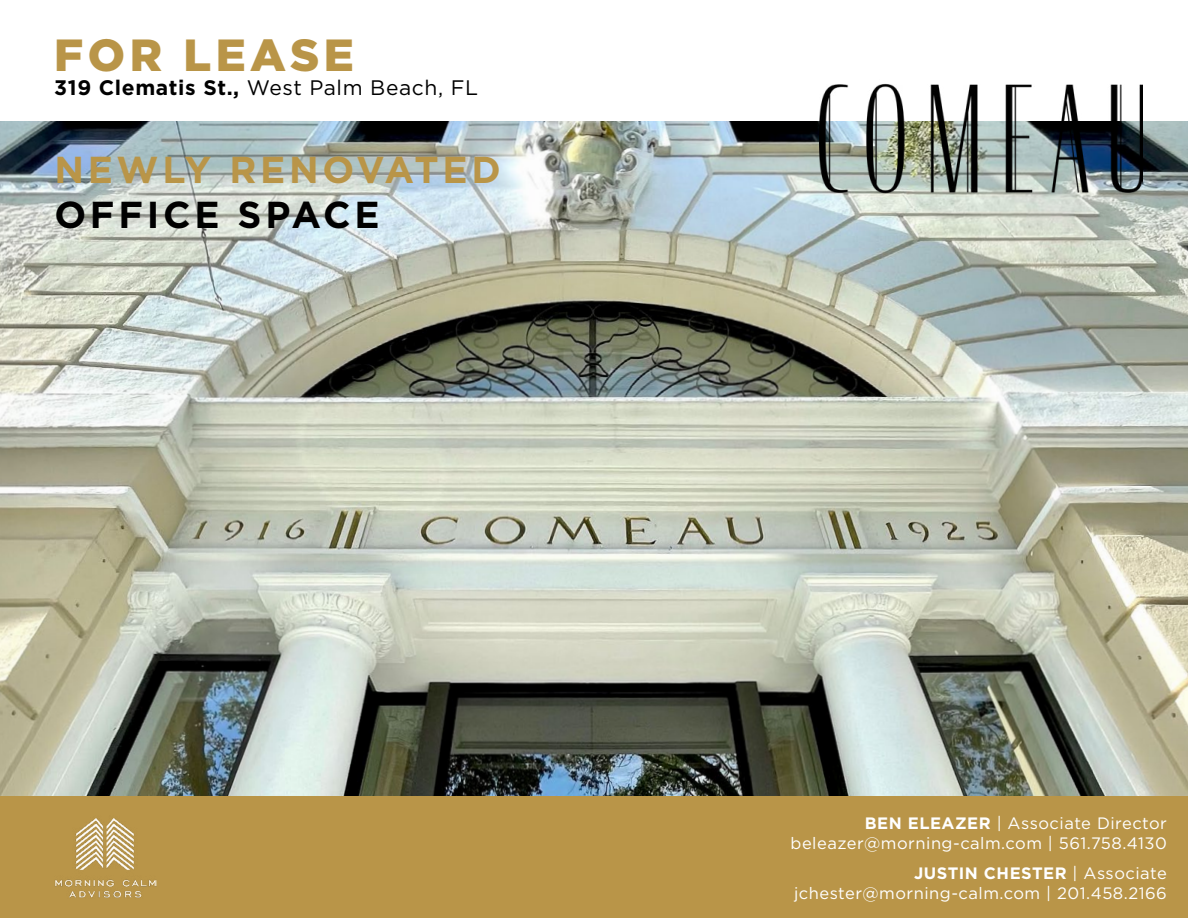
<style>
.page{position:relative;width:1188px;height:918px;background:#fff}
.page>*{position:absolute;margin:0;border:0;box-sizing:border-box;transform-origin:0 0}
.t1{font:900 45px "Gotham Pro";letter-spacing:.1em;color:#b99548}
.t2{font:700 37.5px "Gotham Pro";letter-spacing:.1em;color:#b99548}
.t3{font:700 37.5px "Gotham Pro";letter-spacing:.1em;color:#000}
.t4{font:21px "Gotham Pro";letter-spacing:.03em;color:#000}
.t5{font:16.5px/19.8px "Gotham Pro";letter-spacing:.03em;color:#fff;text-align:right}
.s1{font-weight:700}
</style>
<div class="page">
<img style="left:0;top:122px;width:1188px;height:675px">
<img style="left:819px;top:83px;width:324px;height:117px">
<div style="left:0;top:797px;width:1188px;height:121px;background:#b99548"></div>
<img style="left:55px;top:818px;width:102px;height:80px">
<h1 class="t1" style="left:54px;top:29px;width:301px">FOR LEASE</h1>
<p class="t4" style="left:54px;top:75px;width:426px"><span class="s1">319 Clematis St.,</span> West Palm Beach, FL</p>
<h2 class="t2" style="left:54px;top:148px;width:448px">NEWLY RENOVATED</h2>
<h2 class="t3" style="left:54px;top:193px;width:327px">OFFICE SPACE</h2>
<p class="t5" style="left:791px;top:813px;width:378px"><span class="s1">BEN ELEAZER</span> | Associate Director beleazer@morning-calm.com | 561.758.4130</p>
<p class="t5" style="left:794px;top:864px;width:374px"><span class="s1">JUSTIN CHESTER</span> | Associate jchester@morning-calm.com | 201.458.2166</p>
</div>
